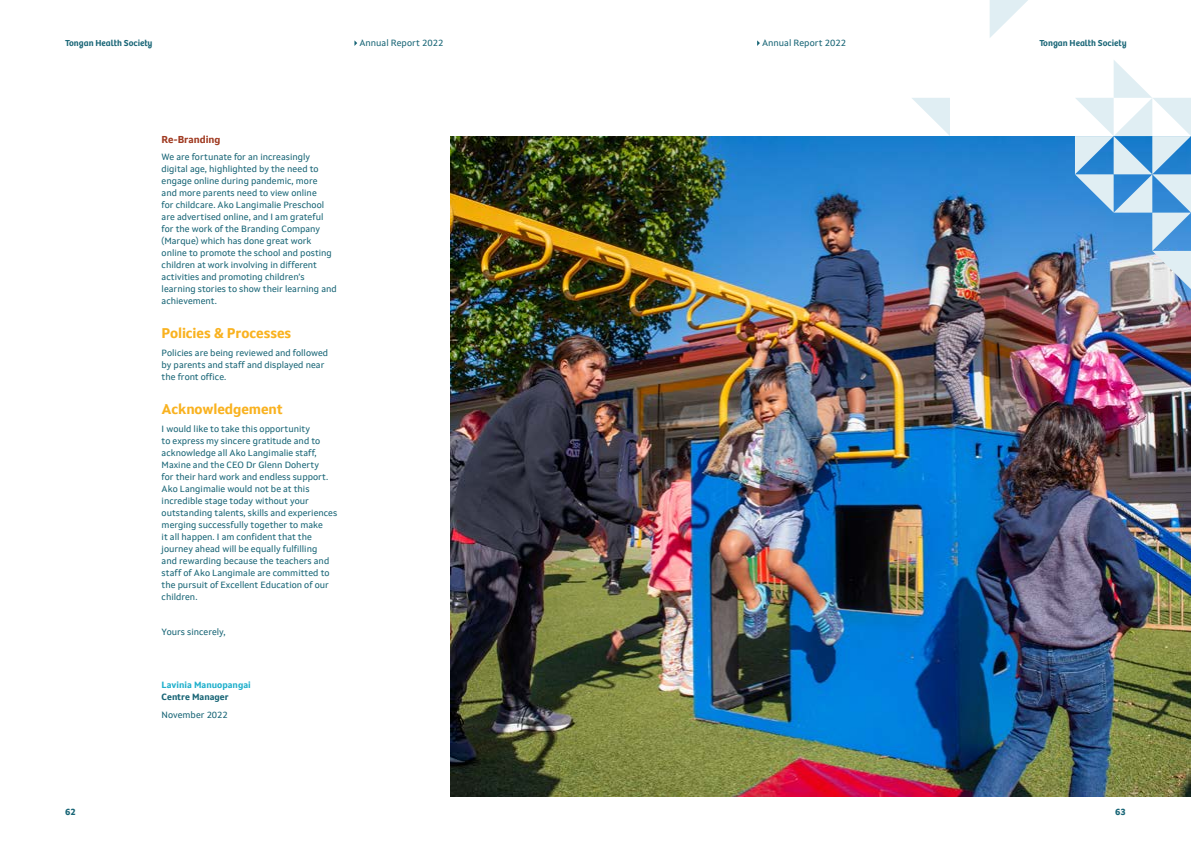
<style>
.page{position:relative;width:1191px;height:842px;background:#fff}
.page>*{position:absolute;margin:0;border:0;box-sizing:border-box;transform-origin:0 0}
.t1{font:700 14px "Setimo";letter-spacing:-.005em;color:#f9b220}
.t2{font:700 10px "Setimo";letter-spacing:-.005em;color:#a03b22}
.t3{font:9px/12px "Setimo";color:#186576}
.t4{font:600 9px "Bree";color:#186576}
.t5{font:700 9px "Setimo";color:#20b0cc}
.t6{font:700 9px "Setimo";color:#186576}
</style>
<div class="page">
<img style="left:451px;top:136px;width:740px;height:661px">
<svg style="left:989px;top:0;width:39px;height:38px"></svg>
<svg style="left:912px;top:98px;width:38px;height:38px"></svg>
<svg style="left:1075px;top:60px;width:116px;height:229px"></svg>
<svg style="left:354px;top:40px;width:3px;height:6px"></svg>
<svg style="left:757px;top:40px;width:3px;height:6px"></svg>
<p class="t4" style="left:65px;top:37px;width:89px">Tongan Health Society</p>
<p class="t3" style="left:359px;top:37px;width:85px">Annual Report 2022</p>
<p class="t3" style="left:762px;top:37px;width:85px">Annual Report 2022</p>
<p class="t4" style="left:1039px;top:37px;width:89px">Tongan Health Society</p>
<p class="t2" style="left:162px;top:133px;width:60px">Re-Branding</p>
<p class="t3" style="left:162px;top:151px;width:177px">We are fortunate for an increasingly digital age, highlighted by the need to engage online during pandemic, more<br>and more parents need to view online<br>for childcare. Ako Langimalie Preschool are advertised online, and I am grateful for the work of the Branding Company (Marque) which has done great work online to promote the school and posting children at work involving in different activities and promoting children’s learning stories to show their learning and achievement.</p>
<h1 class="t1" style="left:162px;top:325px;width:131px">Policies &amp; Processes</h1>
<p class="t3" style="left:162px;top:347px;width:168px">Policies are being reviewed and followed by parents and staff and displayed near the front office.</p>
<h1 class="t1" style="left:162px;top:401px;width:123px">Acknowledgement</h1>
<p class="t3" style="left:162px;top:422px;width:177px">I would like to take this opportunity<br>to express my sincere gratitude and to acknowledge all Ako Langimalie staff, Maxine and the CEO Dr Glenn Doherty<br>for their hard work and endless support.<br>Ako Langimalie would not be at this incredible stage today without your outstanding talents, skills and experiences merging successfully together to make<br>it all happen. I am confident that the journey ahead will be equally fulfilling<br>and rewarding because the teachers and staff of Ako Langimale are committed to the pursuit of Excellent Education of our children.</p>
<p class="t3" style="left:162px;top:626px;width:65px">Yours sincerely,</p>
<p class="t5" style="left:162px;top:679px;width:91px">Lavinia Manuopangai</p>
<p class="t6" style="left:162px;top:691px;width:68px">Centre Manager</p>
<p class="t3" style="left:162px;top:708px;width:68px">November 2022</p>
<p class="t6" style="left:65px;top:806px;width:12px">62</p>
<p class="t6" style="left:1115px;top:806px;width:12px">63</p>
</div>
